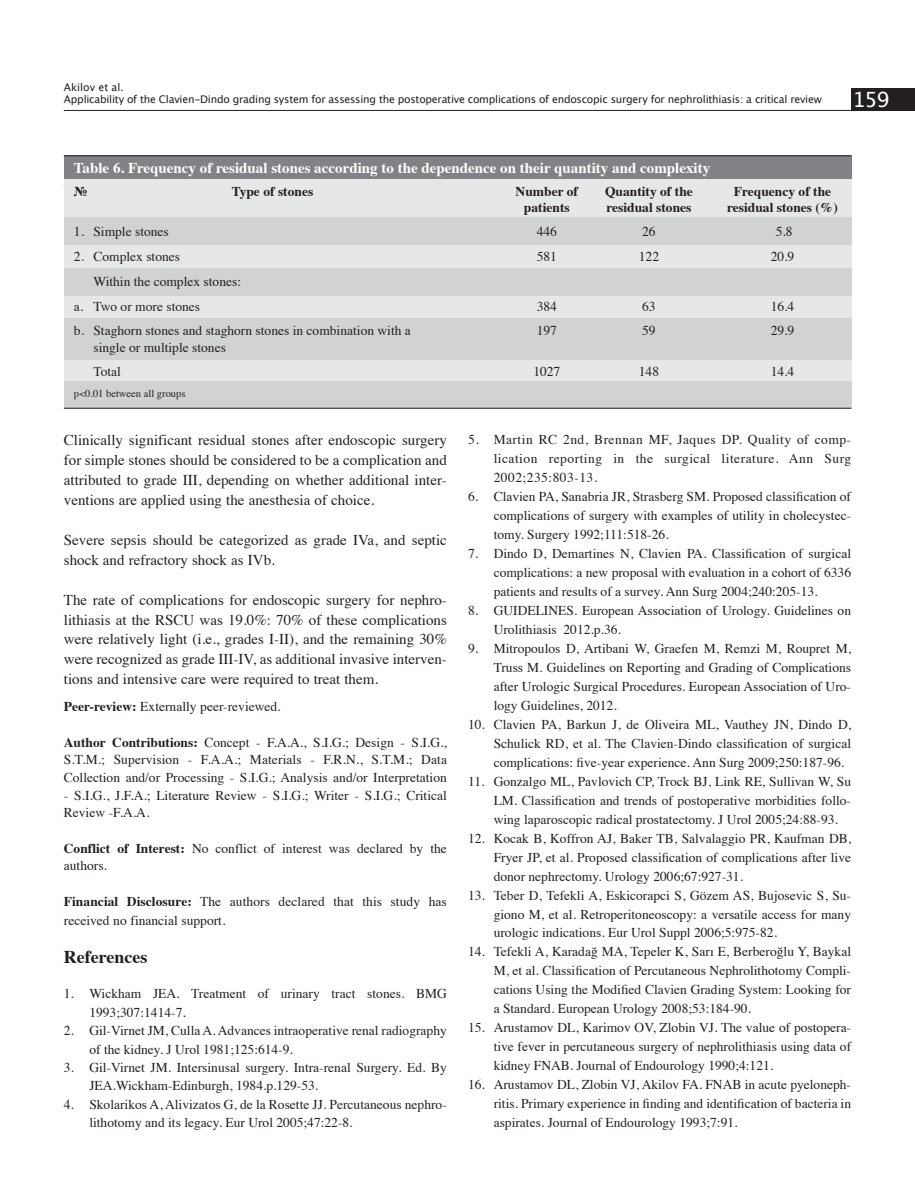
<style>
.page{position:relative;width:915px;height:1191px;background:#fff}
.page>*{position:absolute;margin:0;border:0;box-sizing:border-box;transform-origin:0 0}
.zz_Uroloji_running{font:21px "Lucida Grande";color:#fff}
.t1{font:700 18px "Times";color:#231f20}
.t2{font:15px/20px "Times";color:#231f20;text-align:justify}
.t3{font:700 15px "Times";color:#fff}
.Body_1{font:13.5px/18.9px "Times";color:#231f20;text-align:justify}
.t4{font:700 13.5px "Times";color:#231f20}
.t5{font:10.5px "Lucida Grande";letter-spacing:-.02em;color:#231f20}
.t6{font:10.5px "Times";color:#231f20}
.t7{font:10.5px "Lucida Grande";color:#231f20}
.s1{font-weight:700}
</style>
<div class="page">
<hr style="left:64px;top:110px;width:786px;height:1px;background:#231f20">
<div style="left:850px;top:88px;width:64px;height:23px;background:#231f20"></div>
<div style="left:64px;top:179px;width:786px;height:229px;background:#e6e7e9"></div>
<div style="left:64px;top:155px;width:786px;height:24px;background:#808285"></div>
<div style="left:64px;top:217px;width:786px;height:27px;background:#d1d2d4"></div>
<div style="left:64px;top:268px;width:786px;height:28px;background:#d1d2d4"></div>
<div style="left:64px;top:381px;width:786px;height:27px;background:#d1d2d4"></div>
<div style="left:64px;top:318px;width:786px;height:42px;background:#d1d2d4"></div>
<hr style="left:64px;top:408px;width:786px;height:1px;background:#231f20">
<hr style="left:64px;top:155px;width:786px;height:1px;background:#231f20">
<p class="t7" style="left:64px;top:81px;width:61px">Akilov et al.</p>
<p class="t5" style="left:64px;top:94px;width:759px">Applicability of the Clavien-Dindo grading system for assessing the postoperative complications of endoscopic surgery for nephrolithiasis: a critical review</p>
<p class="zz_Uroloji_running" style="left:852px;top:88px;width:39px">159</p>
<p class="t3" style="left:74px;top:153px;width:637px">Table 6. Frequency of residual stones according to the dependence on their quantity and complexity</p>
<p class="t4" style="left:74px;top:178px;width:15px">№</p>
<p class="t4" style="left:232px;top:178px;width:83px">Type of stones</p>
<p class="t4" style="left:515px;top:178px;width:64px">Number of</p>
<p class="t4" style="left:604px;top:178px;width:89px">Quantity of the</p>
<p class="t4" style="left:733px;top:178px;width:99px">Frequency of the</p>
<p class="t4" style="left:523px;top:194px;width:47px">patients</p>
<p class="t4" style="left:606px;top:194px;width:86px">residual stones</p>
<p class="t4" style="left:726px;top:194px;width:112px">residual stones (%)</p>
<p class="Body_1" style="left:74px;top:221px;width:96px">1. Simple stones</p>
<p class="Body_1" style="left:536px;top:221px;width:22px">446</p>
<p class="Body_1" style="left:642px;top:221px;width:15px">26</p>
<p class="Body_1" style="left:775px;top:221px;width:18px">5.8</p>
<p class="Body_1" style="left:74px;top:246px;width:108px">2. Complex stones</p>
<p class="Body_1" style="left:536px;top:246px;width:22px">581</p>
<p class="Body_1" style="left:638px;top:246px;width:22px">122</p>
<p class="Body_1" style="left:770px;top:246px;width:25px">20.9</p>
<p class="Body_1" style="left:93px;top:271px;width:149px">Within the complex stones:</p>
<p class="Body_1" style="left:74px;top:295px;width:128px">a. Two or more stones</p>
<p class="Body_1" style="left:536px;top:295px;width:22px">384</p>
<p class="Body_1" style="left:642px;top:295px;width:15px">63</p>
<p class="Body_1" style="left:770px;top:295px;width:25px">16.4</p>
<p class="Body_1" style="left:74px;top:320px;width:338px">b. Staghorn stones and staghorn stones in combination with a</p>
<p class="Body_1" style="left:536px;top:320px;width:22px">197</p>
<p class="Body_1" style="left:642px;top:320px;width:15px">59</p>
<p class="Body_1" style="left:770px;top:320px;width:25px">29.9</p>
<p class="Body_1" style="left:93px;top:336px;width:134px">single or multiple stones</p>
<p class="Body_1" style="left:93px;top:361px;width:29px">Total</p>
<p class="Body_1" style="left:533px;top:361px;width:28px">1027</p>
<p class="Body_1" style="left:638px;top:361px;width:22px">148</p>
<p class="Body_1" style="left:770px;top:361px;width:25px">14.4</p>
<p class="t6" style="left:74px;top:384px;width:113px">p&lt;0.01 between all groups</p>
<p class="t2" style="left:64px;top:429px;width:384px">Clinically significant residual stones after endoscopic surgery for simple stones should be considered to be a complication and attributed to grade III, depending on whether additional inter&shy;ventions are applied using the anesthesia of choice.</p>
<p class="t2" style="left:64px;top:528px;width:384px">Severe sepsis should be categorized as grade IVa, and septic shock and refractory shock as IVb.</p>
<p class="t2" style="left:64px;top:588px;width:384px">The rate of complications for endoscopic surgery for nephro&shy;lithiasis at the RSCU was 19.0%: 70% of these complications were relatively light (i.e., grades I-II), and the remaining 30% were recognized as grade III-IV, as additional invasive interven&shy;tions and intensive care were required to treat them.</p>
<p class="Body_1" style="left:64px;top:696px;width:218px"><span class="s1">Peer-review:</span> Externally peer-reviewed.</p>
<p class="Body_1" style="left:64px;top:732px;width:384px;line-height:17.7px"><span class="s1">Author Contributions:</span> Concept - F.A.A., S.I.G.; Design - S.I.G., S.T.M.; Supervision - F.A.A.; Materials - F.R.N., S.T.M.; Data Collection and/or Processing - S.I.G.; Analysis and/or Interpretation</p>
<p class="Body_1" style="left:64px;top:785px;width:384px;line-height:17.7px">- S.I.G., J.F.A.; Literature Review - S.I.G.; Writer - S.I.G.; Critical<br>Review -F.A.A.</p>
<p class="Body_1" style="left:64px;top:838px;width:384px;line-height:17.7px"><span class="s1">Conflict of Interest:</span> No conflict of interest was declared by the authors.</p>
<p class="Body_1" style="left:64px;top:890px;width:384px"><span class="s1">Financial Disclosure:</span> The authors declared that this study has received no financial support.</p>
<p class="t1" style="left:64px;top:939px;width:85px">References</p>
<p class="Body_1" style="left:89px;top:983px;width:359px;line-height:18.5px;text-indent:-26px">1. Wickham JEA. Treatment of urinary tract stones. BMG<br>1993;307:1414-7.</p>
<p class="Body_1" style="left:89px;top:1020px;width:359px;line-height:18.5px;text-indent:-26px">2. Gil-Virnet JM, Culla A. Advances intraoperative renal radiography of the kidney. J Urol 1981;125:614-9.</p>
<p class="Body_1" style="left:89px;top:1057px;width:359px;line-height:18.5px;text-indent:-26px">3. Gil-Virnet JM. Intersinusal surgery. Intra-renal Surgery. Ed. By<br>JEA.Wickham-Edinburgh, 1984.p.129-53.</p>
<p class="Body_1" style="left:89px;top:1093px;width:359px;line-height:18.5px;text-indent:-26px">4. Skolarikos A, Alivizatos G, de la Rosette JJ. Percutaneous nephro&shy;lithotomy and its legacy. Eur Urol 2005;47:22-8.</p>
<p class="Body_1" style="left:493px;top:429px;width:359px;text-indent:-26px">5. Martin RC 2nd, Brennan MF, Jaques DP. Quality of comp&shy;lication reporting in the surgical literature. Ann Surg 2002;235:803-13.</p>
<p class="Body_1" style="left:493px;top:486px;width:359px;text-indent:-26px">6. Clavien PA, Sanabria JR, Strasberg SM. Proposed classification of complications of surgery with examples of utility in cholecystec&shy;tomy. Surgery 1992;111:518-26.</p>
<p class="Body_1" style="left:493px;top:543px;width:359px;text-indent:-26px">7. Dindo D, Demartines N, Clavien PA. Classification of surgical complications: a new proposal with evaluation in a cohort of 6336 patients and results of a survey. Ann Surg 2004;240:205-13.</p>
<p class="Body_1" style="left:493px;top:600px;width:359px;text-indent:-26px">8. GUIDELINES. European Association of Urology. Guidelines on<br>Urolithiasis 2012.p.36.</p>
<p class="Body_1" style="left:493px;top:638px;width:359px;text-indent:-26px">9. Mitropoulos D, Artibani W, Graefen M, Remzi M, Roupret M, Truss M. Guidelines on Reporting and Grading of Complications after Urologic Surgical Procedures. European Association of Uro&shy;logy Guidelines, 2012.</p>
<p class="Body_1" style="left:493px;top:713px;width:359px;text-indent:-26px">10. Clavien PA, Barkun J, de Oliveira ML, Vauthey JN, Dindo D, Schulick RD, et al. The Clavien-Dindo classification of surgical complications: five-year experience. Ann Surg 2009;250:187-96.</p>
<p class="Body_1" style="left:493px;top:770px;width:359px;text-indent:-26px">11. Gonzalgo ML, Pavlovich CP, Trock BJ, Link RE, Sullivan W, Su LM. Classification and trends of postoperative morbidities follo&shy;wing laparoscopic radical prostatectomy. J Urol 2005;24:88-93.</p>
<p class="Body_1" style="left:493px;top:827px;width:359px;text-indent:-26px">12. Kocak B, Koffron AJ, Baker TB, Salvalaggio PR, Kaufman DB, Fryer JP, et al. Proposed classification of complications after live donor nephrectomy. Urology 2006;67:927-31.</p>
<p class="Body_1" style="left:493px;top:884px;width:359px;text-indent:-26px">13. Teber D, Tefekli A, Eskicorapci S, Gözem AS, Bujosevic S, Su&shy;giono M, et al. Retroperitoneoscopy: a versatile access for many urologic indications. Eur Urol Suppl 2006;5:975-82.</p>
<p class="Body_1" style="left:493px;top:941px;width:359px;text-indent:-26px">14. Tefekli A, Karadağ MA, Tepeler K, Sarı E, Berberoğlu Y, Baykal M, et al. Classification of Percutaneous Nephrolithotomy Compli&shy;cations Using the Modified Clavien Grading System: Looking for a Standard. Еuropean Urology 2008;53:184-90.</p>
<p class="Body_1" style="left:493px;top:1017px;width:359px;text-indent:-26px">15. Arustamov DL, Karimov OV, Zlobin VJ. The value of postopera&shy;tive fever in percutaneous surgery of nephrolithiasis using data of kidney FNAB. Journal of Endourology 1990;4:121.</p>
<p class="Body_1" style="left:493px;top:1074px;width:359px;text-indent:-26px">16. Arustamov DL, Zlobin VJ, Akilov FA. FNAB in acute pyeloneph&shy;ritis. Primary experience in finding and identification of bacteria in aspirates. Journal of Endourology 1993;7:91.</p>
</div>
